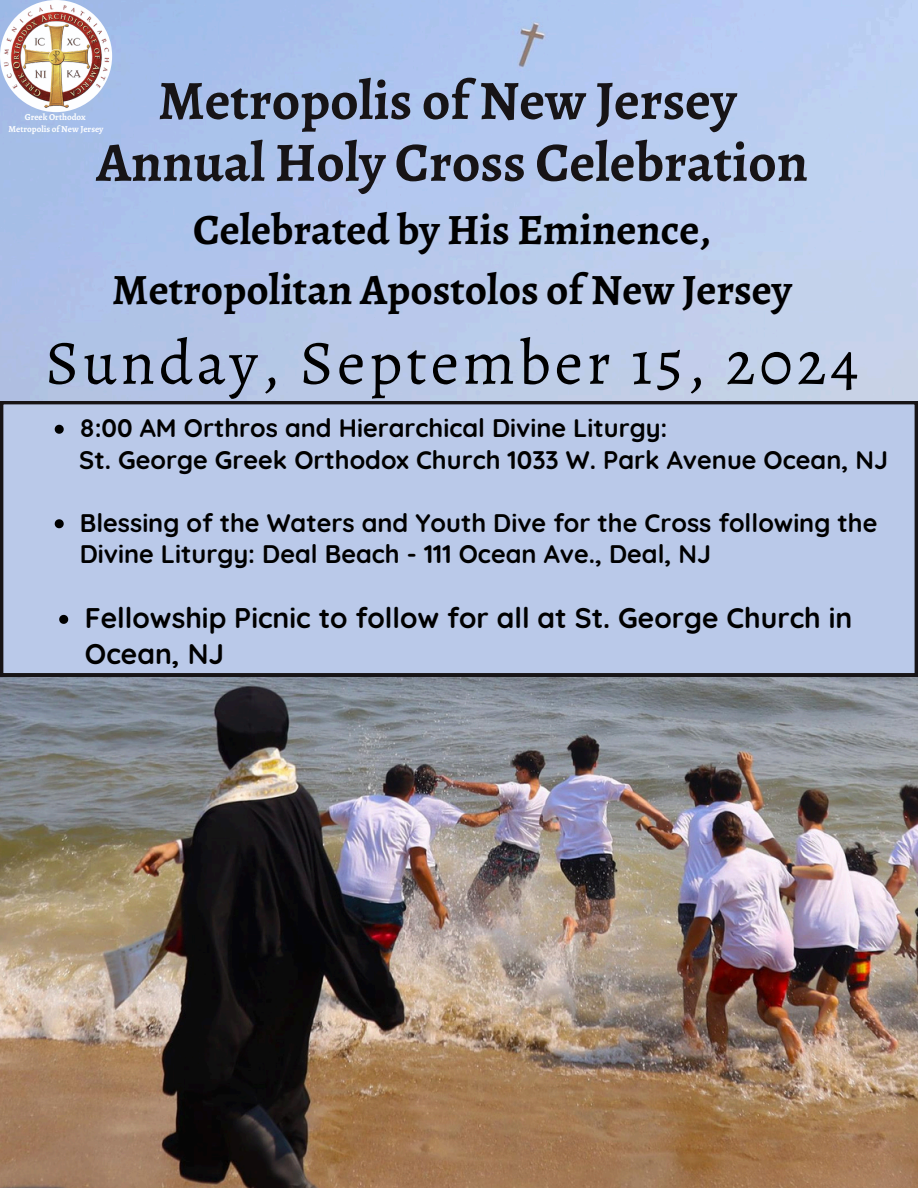
<style>
.page{position:relative;width:918px;height:1188px;background:#fff}
.page>*{position:absolute;margin:0;border:0;box-sizing:border-box;transform-origin:0 0}
.t1{font:63px "Alegreya";letter-spacing:.06em;color:#000}
.t2{font:700 55.5px/61.8px "Alegreya";color:#171416;text-align:center}
.t3{font:700 43.35px/59.7px "Alegreya";color:#000;text-align:center}
.t4{font:700 28.35px/36px "Quicksand";color:#000}
.t5{font:700 25.35px/31.5px "Quicksand";color:#000}
.t6{font:700 9.15px "Alegreya";color:#fdfeff}
</style>
<div class="page">
<img style="left:0;top:0;width:918px;height:1188px">
<img style="left:0;top:0;width:114px;height:141px">
<div style="left:0;top:401px;width:918px;height:275px;background:#bac9e9"></div>
<svg style="left:55px;top:425px;width:9px;height:9px"></svg>
<svg style="left:55px;top:519px;width:9px;height:9px"></svg>
<svg style="left:59px;top:615px;width:9px;height:9px"></svg>
<h2 class="t2" style="left:96px;top:69px;width:713px">Metropolis of New Jersey<br>Annual Holy Cross Celebration</h2>
<p class="t6" style="left:25px;top:111px;width:63px">Greek Orthodox</p>
<p class="t6" style="left:9px;top:123px;width:96px">Metropolis of New Jersey</p>
<p class="t3" style="left:112px;top:200px;width:681px">Celebrated by His Eminence,<br>Metropolitan Apostolos of New Jersey</p>
<h3 class="t1" style="left:46px;top:320px;width:815px">Sunday, September 15, 2024</h3>
<h1 class="t5" style="left:80px;top:412px;width:589px">8:00 AM Orthros and Hierarchical Divine Liturgy:</h1>
<p class="t5" style="left:79px;top:443px;width:810px">St. George Greek Orthodox Church 1033 W. Park Avenue Ocean, NJ</p>
<h5 class="t5" style="left:80px;top:506px;width:799px">Blessing of the Waters and Youth Dive for the Cross following the<br>Divine Liturgy: Deal Beach - 111 Ocean Ave., Deal, NJ</h5>
<p class="t4" style="left:85px;top:600px;width:769px">Fellowship Picnic to follow for all at St. George Church in<br>Ocean, NJ</p>
</div>
